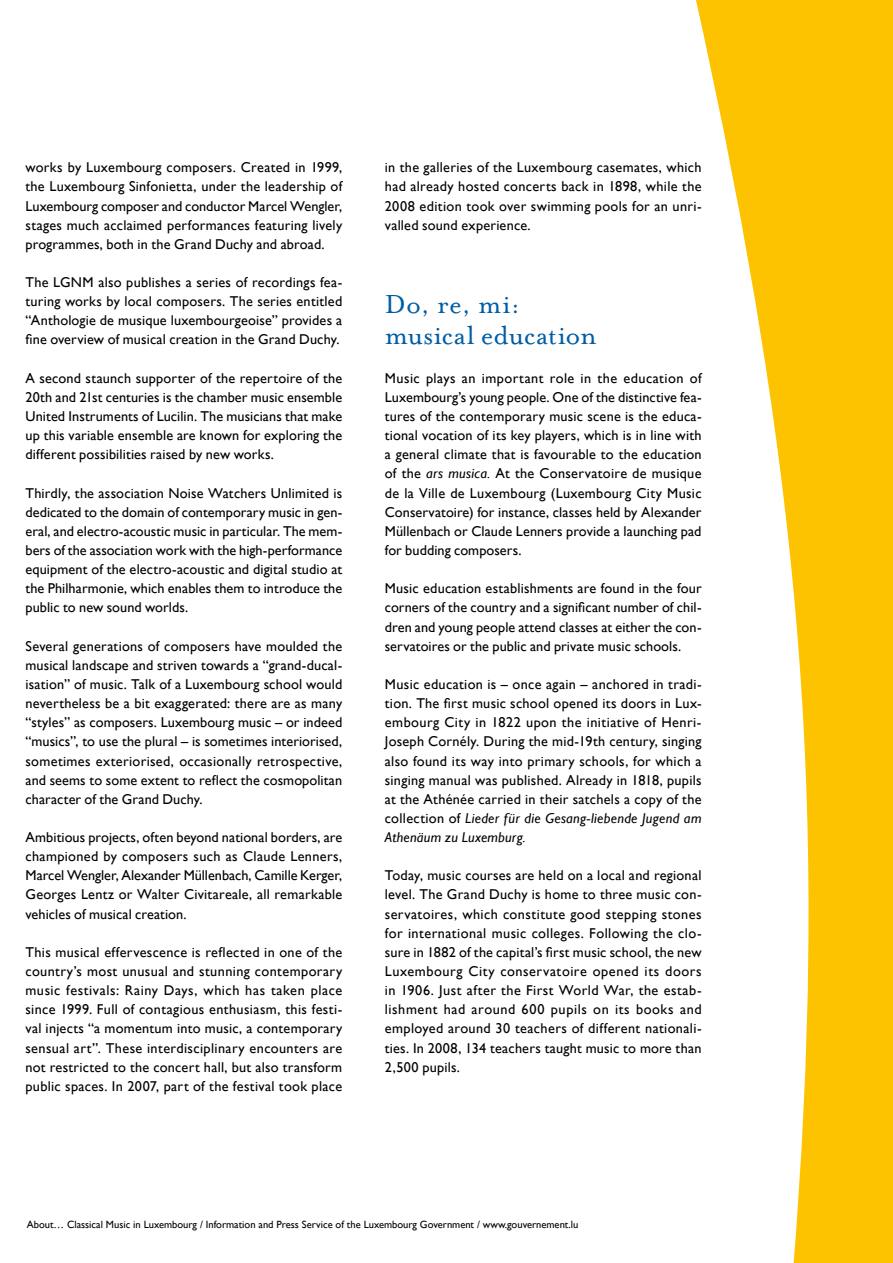
<style>
.page{position:relative;width:893px;height:1263px;background:#fff}
.page>*{position:absolute;margin:0;border:0;box-sizing:border-box;transform-origin:0 0}
.t1{font:30px/31.8px "Mrs Eaves Roman";color:#005da4}
.t2{font:14.25px/19.2px "Gill Sans";letter-spacing:.01em;color:#000;text-align:justify}
.t3{font:10.5px "Gill Sans";color:#000}
.s1{font-style:italic}
</style>
<div class="page">
<svg style="left:696px;top:0;width:197px;height:1263px;fill:#fdc300"></svg>
<p class="t2" style="left:26px;top:158px;width:318px">works by Luxembourg composers. Created in 1999, the Luxembourg Sinfonietta, under the leadership of Luxembourg composer and conductor Marcel Wengler, stages much acclaimed performances featuring lively programmes, both in the Grand Duchy and abroad.</p>
<p class="t2" style="left:26px;top:272px;width:318px">The LGNM also publishes a series of recordings fea&shy;turing works by local composers. The series entitled “Anthologie de musique luxembourgeoise” provides a fine overview of musical creation in the Grand Duchy.</p>
<p class="t2" style="left:26px;top:368px;width:318px">A second staunch supporter of the repertoire of the 20th and 21st centuries is the chamber music ensemble United Instruments of Lucilin. The musicians that make up this variable ensemble are known for exploring the different possibilities raised by new works.</p>
<p class="t2" style="left:26px;top:483px;width:318px">Thirdly, the association Noise Watchers Unlimited is dedicated to the domain of contemporary music in gen&shy;eral, and electro-acoustic music in particular. The mem&shy;bers of the association work with the high-performance equipment of the electro-acoustic and digital studio at the Philharmonie, which enables them to introduce the public to new sound worlds.</p>
<p class="t2" style="left:26px;top:636px;width:318px">Several generations of composers have moulded the musical landscape and striven towards a “grand-ducal&shy;isation” of music. Talk of a Luxembourg school would nevertheless be a bit exaggerated: there are as many “styles” as composers. Luxembourg music – or indeed “musics”, to use the plural – is sometimes interiorised, sometimes exteriorised, occasionally retrospective, and seems to some extent to reflect the cosmopolitan character of the Grand Duchy.</p>
<p class="t2" style="left:26px;top:827px;width:318px">Ambitious projects, often beyond national borders, are championed by composers such as Claude Lenners, Marcel Wengler, Alexander Müllenbach, Camille Kerger, Georges Lentz or Walter Civitareale, all remarkable vehicles of musical creation.</p>
<p class="t2" style="left:25px;top:942px;width:318px">This musical effervescence is reflected in one of the country’s most unusual and stunning contemporary music festivals: Rainy Days, which has taken place since 1999. Full of contagious enthusiasm, this festi&shy;val injects “a momentum into music, a contemporary sensual art”. These interdisciplinary encounters are not restricted to the concert hall, but also transform public spaces. In 2007, part of the festival took place</p>
<p class="t2" style="left:385px;top:158px;width:318px">in the galleries of the Luxembourg casemates, which had already hosted concerts back in 1898, while the 2008 edition took over swimming pools for an unri&shy;valled sound experience.</p>
<h1 class="t1" style="left:385px;top:288px;width:213px">Do, re, mi: musical education</h1>
<p class="t2" style="left:385px;top:368px;width:318px">Music plays an important role in the education of Luxembourg’s young people. One of the distinctive fea&shy;tures of the contemporary music scene is the educa&shy;tional vocation of its key players, which is in line with a general climate that is favourable to the education of the <span class="s1">ars musica.</span> At the Conservatoire de musique de la Ville de Luxembourg (Luxembourg City Music Conservatoire) for instance, classes held by Alexander Müllenbach or Claude Lenners provide a launching pad for budding composers.</p>
<p class="t2" style="left:385px;top:579px;width:318px">Music education establishments are found in the four corners of the country and a significant number of chil&shy;dren and young people attend classes at either the con&shy;servatoires or the public and private music schools.</p>
<p class="t2" style="left:385px;top:674px;width:318px">Music education is – once again – anchored in tradi&shy;tion. The first music school opened its doors in Lux&shy;embourg City in 1822 upon the initiative of Henri-Joseph Cornély. During the mid-19th century, singing also found its way into primary schools, for which a singing manual was published. Already in 1818, pupils at the Athénée carried in their satchels a copy of the collection of <span class="s1">Lieder für die Gesang-liebende Jugend am Athenäum zu Luxemburg.</span></p>
<p class="t2" style="left:385px;top:866px;width:318px">Today, music courses are held on a local and regional level. The Grand Duchy is home to three music con&shy;servatoires, which constitute good stepping stones for international music colleges. Following the clo&shy;sure in 1882 of the capital’s first music school, the new Luxembourg City conservatoire opened its doors in 1906. Just after the First World War, the estab&shy;lishment had around 600 pupils on its books and employed around 30 teachers of different nationali&shy;ties. In 2008, 134 teachers taught music to more than 2,500 pupils.</p>
<p class="t3" style="left:27px;top:1218px;width:553px">About… Classical Music in Luxembourg / Information and Press Service of the Luxembourg Government / www.gouvernement.lu</p>
</div>
